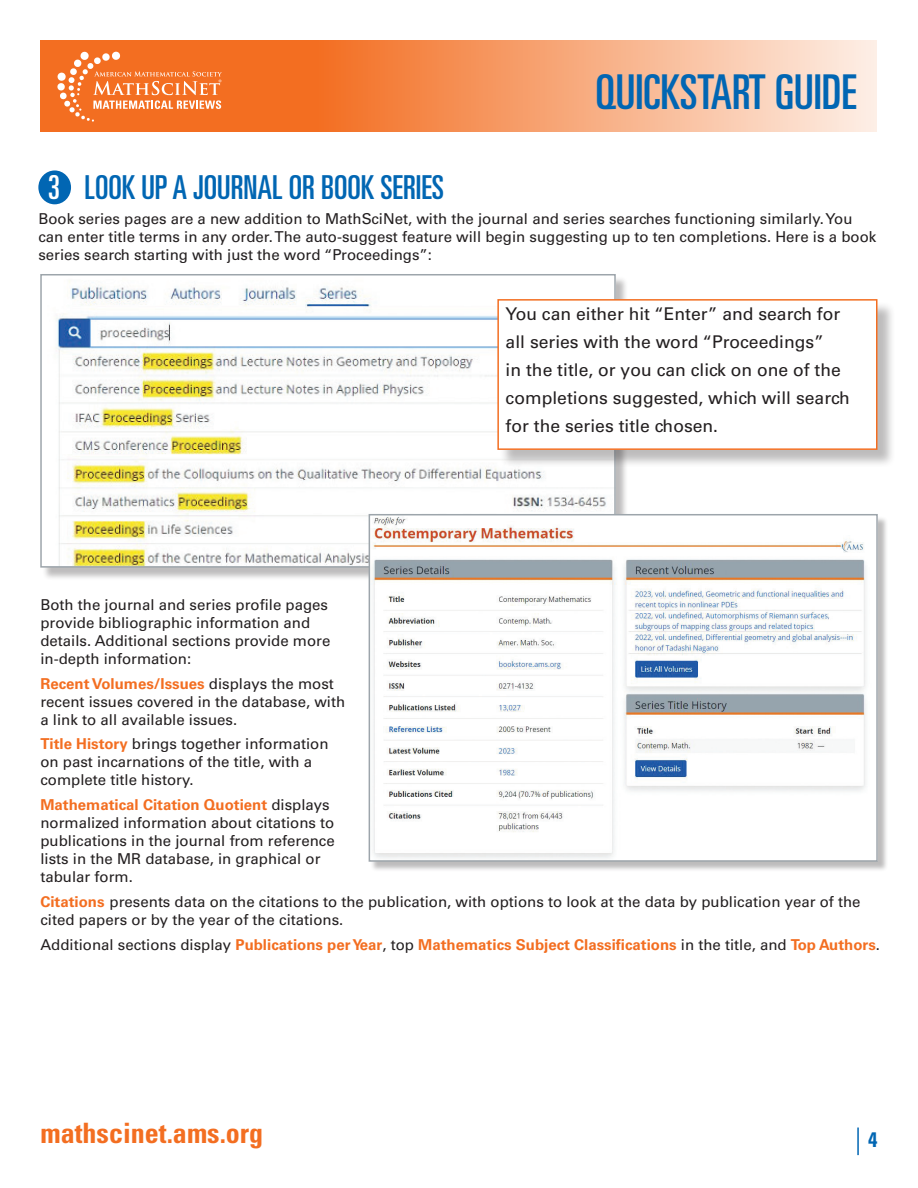
<style>
.page{position:relative;width:918px;height:1188px;background:#fff}
.page>*{position:absolute;margin:0;border:0;box-sizing:border-box;transform-origin:0 0}
.t1{font:ultra-condensed 48px "Univers LT Std";color:#0166b3}
.B_head{font:ultra-condensed 33px "Univers LT Std";color:#0166b3}
.t2{font:700 condensed 28.05px "Univers LT Std";color:#f36e21}
.t3{font:700 condensed 21px "Univers LT Std";color:#0166b3}
.text{font:17.55px/28px "Univers LT Std";color:#231f20}
.text-2{font:15px/18px "Univers LT Std";color:#231f20}
.text-3{font:700 15px "Univers LT Std";color:#f36e21}
.s1{color:#fff}
.s2{font-weight:700;color:#f36e21}
.s3{font-weight:400;color:#231f20}
</style>
<div class="page">
<svg style="left:40px;top:40px;width:837px;height:92px;background:#f6a06e"></svg>
<svg style="left:57px;top:52px;width:165px;height:70px;background:#f48444"></svg>
<hr style="left:857px;top:1128px;width:2px;height:27px;background:#0166b3">
<div style="left:38px;top:170px;width:33px;height:34px;background:#0166b3;border-radius:50%"></div>
<div style="left:42px;top:276px;width:587px;height:304px;background:#231f20;opacity:.3"></div>
<img style="left:43px;top:277px;width:570px;height:288px">
<div style="left:40px;top:274px;width:576px;height:294px;border:2px solid #9da5ab"></div>
<div style="left:500px;top:301px;width:396px;height:168px;background:#231f20;opacity:.3"></div>
<div style="left:498px;top:300px;width:379px;height:149px;background:#fff"></div>
<div style="left:497px;top:299px;width:381px;height:151px;border:2px solid #f36e21"></div>
<div style="left:370px;top:516px;width:518px;height:356px;background:#231f20;opacity:.3"></div>
<img style="left:372px;top:517px;width:503px;height:342px">
<div style="left:369px;top:514px;width:509px;height:348px;border:2px solid #9da5ab"></div>
<h1 class="t1" style="left:595px;top:64px;width:263px">QUICKSTART GUIDE</h1>
<p class="B_head" style="left:48px;top:168px;width:398px"><span class="s1">3</span> LOOK UP A JOURNAL OR BOOK SERIES</p>
<p class="text-2" style="left:38px;top:209px;width:839px">Book series pages are a new addition to MathSciNet, with the journal and series searches functioning similarly. You can enter title terms in any order. The auto-suggest feature will begin suggesting up to ten completions. Here is a book series search starting with just the word “Proceedings”:</p>
<p class="text" style="left:506px;top:300px;width:346px">You can either hit “Enter” and search for all series with the word “Proceedings”<br>in the title, or you can click on one of the completions suggested, which will search for the series title chosen.</p>
<p class="text-2" style="left:40px;top:596px;width:291px">Both the journal and series profile pages provide bibliographic information and details. Additional sections provide more in-depth information:</p>
<p class="text-2" style="left:40px;top:674px;width:306px"><span class="s2">Recent Volumes/Issues</span> displays the most recent issues covered in the database, with a link to all available issues.</p>
<p class="text-2" style="left:40px;top:735px;width:290px"><span class="s2">Title History</span> brings together information on past incarnations of the title, with a complete title history.</p>
<p class="text-2" style="left:40px;top:796px;width:296px"><span class="s2">Mathematical Citation Quotient</span> displays normalized information about citations to publications in the journal from reference lists in the MR database, in graphical or tabular form.</p>
<p class="text-2" style="left:40px;top:893px;width:822px"><span class="s2">Citations</span> presents data on the citations to the publication, with options to look at the data by publication year of the cited papers or by the year of the citations.</p>
<p class="text-3" style="left:40px;top:936px;width:841px"><span class="s3">Additional sections display</span> Publications per Year<span class="s3">, top</span> Mathematics Subject Classifications <span class="s3">in the title, and</span> Top Authors<span class="s3">.</span></p>
<h3 class="t2" style="left:40px;top:1115px;width:224px">mathscinet.ams.org</h3>
<h3 class="t3" style="left:868px;top:1127px;width:11px">4</h3>
</div>
